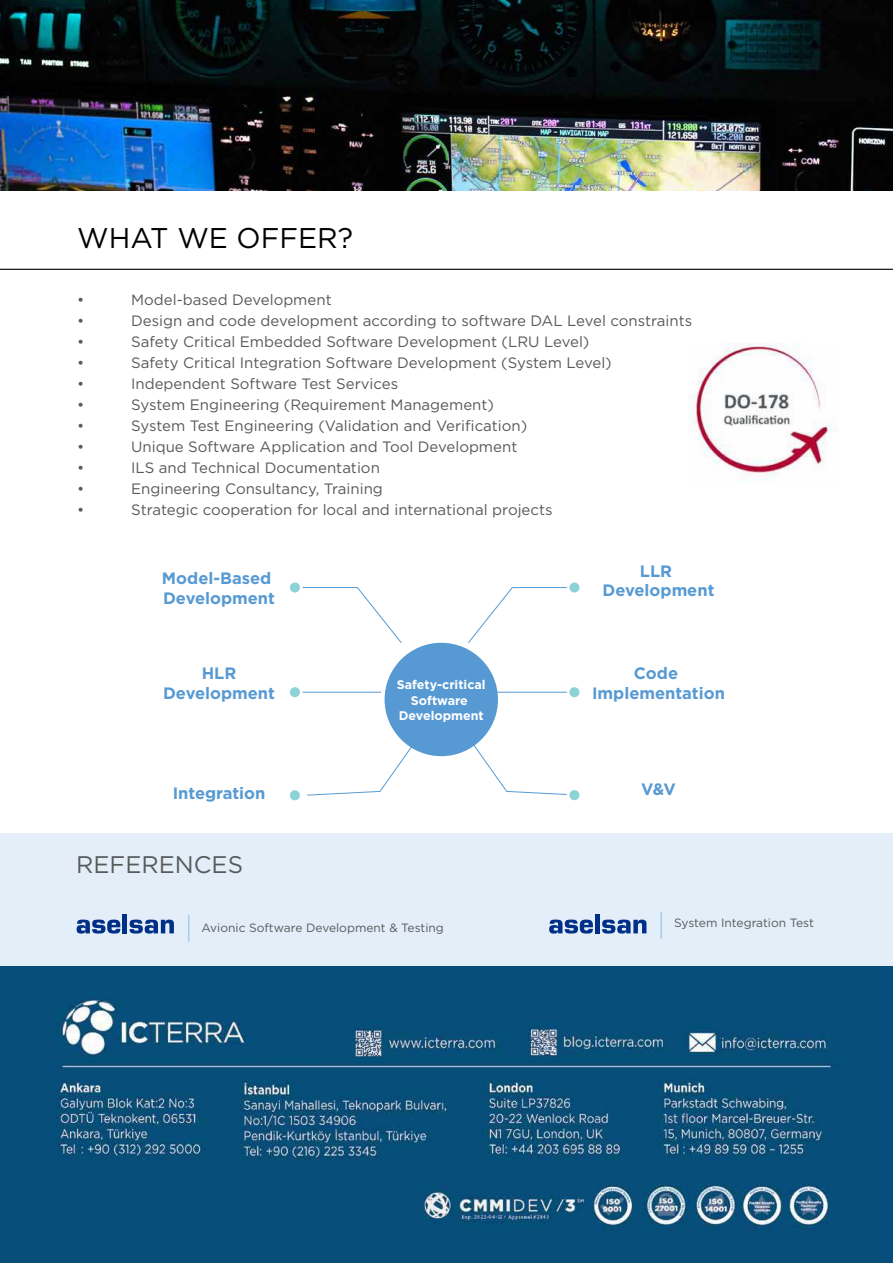
<style>
.page{position:relative;width:893px;height:1263px;background:#fff}
.page>*{position:absolute;margin:0;border:0;box-sizing:border-box;transform-origin:0 0}
.t1{font:28.5px "Gotham";color:#000}
.t2{font:24px "Gotham";color:#58595b}
.t3{font:700 16.5px/19.8px "Gotham";color:#579ad3;text-align:center}
.t4{font:15px "Gotham";color:#58595b}
.t5{font:700 12.6px/15px "Gotham";color:#fff;text-align:center}
.t6{font:12px "Gotham";color:#58595b}
</style>
<div class="page">
<div style="left:0;top:833px;width:893px;height:155px;background:#e3eef8"></div>
<svg style="left:188px;top:915px;width:1px;height:26px"></svg>
<hr style="left:660px;top:912px;width:2px;height:26px;background:#4e9dd6">
<svg style="left:77px;top:919px;width:43px;height:14px"></svg>
<hr style="left:123px;top:914px;width:4px;height:19px;background:#002f87">
<svg style="left:130px;top:919px;width:44px;height:14px"></svg>
<svg style="left:549px;top:919px;width:44px;height:14px"></svg>
<div style="left:595px;top:914px;width:5px;height:19px;background:#002f87"></div>
<svg style="left:602px;top:919px;width:44px;height:14px"></svg>
<img style="left:0;top:0;width:893px;height:191px">
<hr style="left:0;top:269px;width:893px;height:1px;background:#000">
<img style="left:689px;top:343px;width:149px;height:139px">
<div style="left:385px;top:643px;width:113px;height:113px;background:#579ad3;border-radius:50%"></div>
<svg style="left:303px;top:587px;width:99px;height:56px"></svg>
<svg style="left:468px;top:587px;width:99px;height:56px"></svg>
<svg style="left:307px;top:737px;width:112px;height:59px"></svg>
<svg style="left:468px;top:737px;width:99px;height:58px"></svg>
<div style="left:290px;top:582px;width:10px;height:10px;background:#8cd3d7;border-radius:50%"></div>
<svg style="left:567px;top:580px;width:15px;height:15px"></svg>
<div style="left:569px;top:582px;width:10px;height:10px;background:#8cd3d7;border-radius:50%"></div>
<hr style="left:299px;top:692px;width:82px;height:1px;background:#579ad3">
<hr style="left:492px;top:692px;width:82px;height:1px;background:#579ad3">
<div style="left:287px;top:684px;width:16px;height:16px;background:#fff;border-radius:50%"></div>
<div style="left:290px;top:687px;width:10px;height:10px;background:#8cd3d7;border-radius:50%"></div>
<svg style="left:567px;top:684px;width:15px;height:16px"></svg>
<div style="left:569px;top:687px;width:10px;height:10px;background:#8cd3d7;border-radius:50%"></div>
<div style="left:290px;top:790px;width:10px;height:10px;background:#8cd3d7;border-radius:50%"></div>
<div style="left:569px;top:790px;width:10px;height:10px;background:#8cd3d7;border-radius:50%"></div>
<img style="left:0;top:966px;width:893px;height:297px">
<h1 class="t1" style="left:77px;top:224px;width:277px">WHAT WE OFFER?</h1>
<p class="t4" style="left:77px;top:292px;width:9px">•</p>
<p class="t4" style="left:131px;top:292px;width:202px">Model-based Development</p>
<p class="t4" style="left:77px;top:313px;width:9px">•</p>
<p class="t4" style="left:131px;top:313px;width:563px">Design and code development according to software DAL Level constraints</p>
<p class="t4" style="left:77px;top:334px;width:9px">•</p>
<p class="t4" style="left:131px;top:334px;width:460px">Safety Critical Embedded Software Development (LRU Level)</p>
<p class="t4" style="left:77px;top:355px;width:9px">•</p>
<p class="t4" style="left:131px;top:355px;width:482px">Safety Critical Integration Software Development (System Level)</p>
<p class="t4" style="left:77px;top:376px;width:9px">•</p>
<p class="t4" style="left:131px;top:376px;width:269px">Independent Software Test Services</p>
<p class="t4" style="left:77px;top:397px;width:9px">•</p>
<p class="t4" style="left:131px;top:397px;width:364px">System Engineering (Requirement Management)</p>
<p class="t4" style="left:77px;top:418px;width:9px">•</p>
<p class="t4" style="left:131px;top:418px;width:398px">System Test Engineering (Validation and Verification)</p>
<p class="t4" style="left:77px;top:439px;width:9px">•</p>
<p class="t4" style="left:131px;top:439px;width:388px">Unique Software Application and Tool Development</p>
<p class="t4" style="left:77px;top:460px;width:9px">•</p>
<p class="t4" style="left:131px;top:460px;width:250px">ILS and Technical Documentation</p>
<p class="t4" style="left:77px;top:481px;width:9px">•</p>
<p class="t4" style="left:131px;top:481px;width:253px">Engineering Consultancy, Training</p>
<p class="t4" style="left:77px;top:502px;width:9px">•</p>
<p class="t4" style="left:131px;top:502px;width:423px">Strategic cooperation for local and international projects</p>
<p class="t3" style="left:162px;top:569px;width:115px;text-align:left">Model-Based<br>Development</p>
<p class="t3" style="left:163px;top:664px;width:113px">HLR<br>Development</p>
<p class="t5" style="left:397px;top:678px;width:90px">Safety-critical<br>Software<br>Development</p>
<p class="t3" style="left:602px;top:562px;width:113px">LLR<br>Development</p>
<p class="t3" style="left:592px;top:664px;width:134px">Code<br>Implementation</p>
<p class="t3" style="left:173px;top:784px;width:94px">Integration</p>
<p class="t3" style="left:641px;top:780px;width:36px">V&amp;V</p>
<h2 class="t2" style="left:76px;top:852px;width:168px">REFERENCES</h2>
<p class="t6" style="left:201px;top:922px;width:244px">Avionic Software Development &amp; Testing</p>
<p class="t6" style="left:674px;top:917px;width:141px">System Integration Test</p>
</div>
